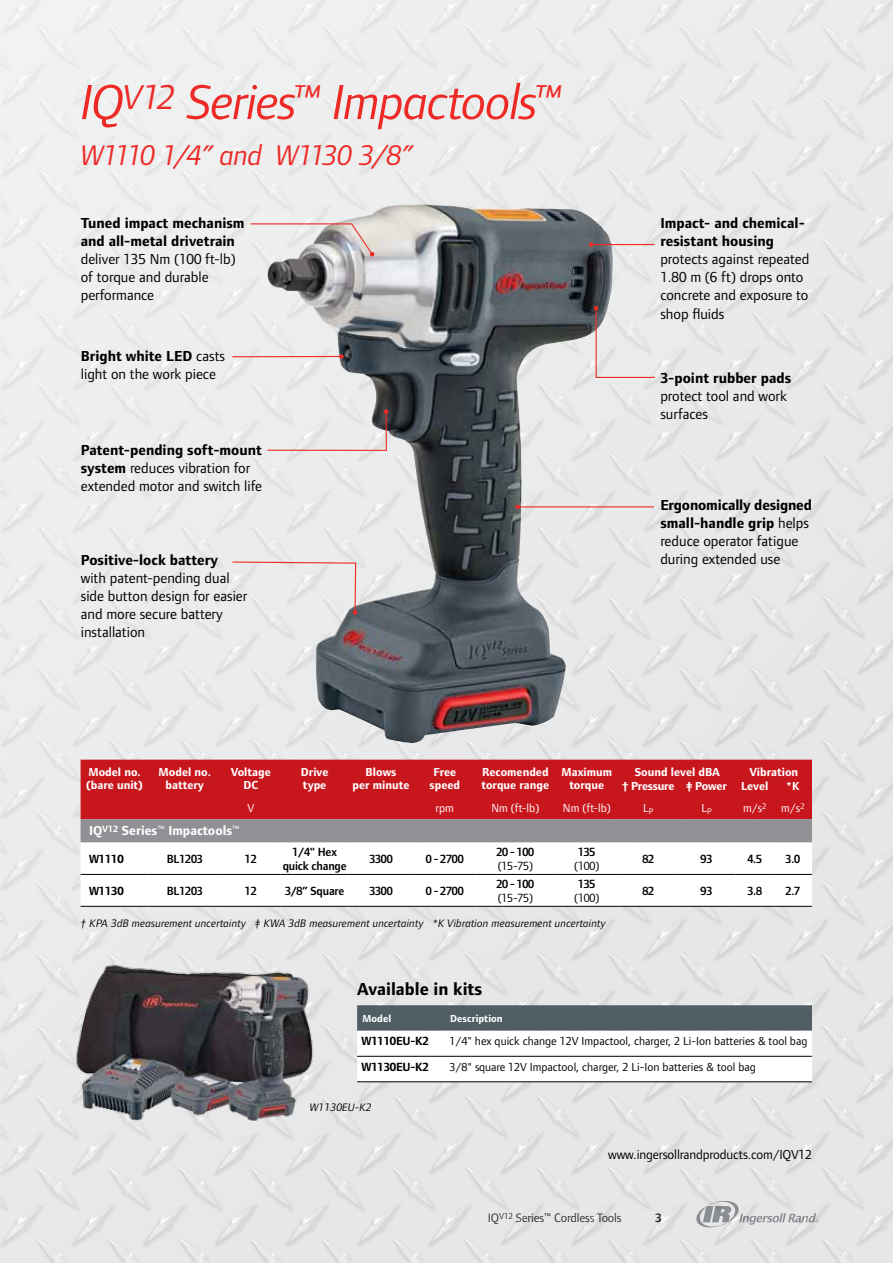
<style>
.page{position:relative;width:893px;height:1263px;background:#fff}
.page>*{position:absolute;margin:0;border:0;box-sizing:border-box;transform-origin:0 0}
.t1{font:italic 51px "Foundry Form Sans";letter-spacing:-.025em;color:#ee2a26}
.t2{font:italic 29.4px "Foundry Form Sans";letter-spacing:-.055em;color:#ee2a26}
.t3{font:700 18px "Foundry Form Sans";color:#000}
.t4{font:15px/18px "Foundry Form Sans";color:#000}
.t5{font:700 15px/18px "Foundry Form Sans";color:#000}
.t6{font:13.5px "Foundry Form Sans";letter-spacing:-.01em;color:#000}
.t7{font:700 13.5px "Foundry Form Sans";color:#fff}
.t8{font:12.75px "Foundry Form Sans";letter-spacing:-.01em;color:#000}
.t9{font:700 12.75px "Foundry Form Sans";color:#000}
.t10{font:600 12.3px/14.2px "Foundry Form Sans";letter-spacing:-.015em;color:#000;text-align:center}
.t11{font:700 12.3px "Foundry Form Sans";letter-spacing:-.015em;color:#000}
.t12{font:12.3px "Foundry Form Sans";letter-spacing:-.015em;color:#000}
.t13{font:700 12px/13.5px "Foundry Form Sans";color:#fff;text-align:center}
.t14{font:12px "Foundry Form Sans";color:#000}
.t15{font:12px "Foundry Form Sans";color:#fff}
.t16{font:700 12px/14.4px "Foundry Form Sans";letter-spacing:-.02em;color:#fff}
.t17{font:italic 11.25px "Foundry Form Sans";letter-spacing:.01em;color:#000}
.t18{font:700 10.5px "Foundry Form Sans";color:#fff}
.s1{font-weight:700}
</style>
<div class="page">
<img style="left:0;top:0;width:893px;height:1263px">
<img style="left:303px;top:204px;width:113px;height:46px">
<svg style="left:250px;top:223px;width:124px;height:33px;background:#d6cdcd"></svg>
<hr style="left:591px;top:244px;width:64px;height:1px;background:#ee2a26">
<svg style="left:589px;top:242px;width:4px;height:5px"></svg>
<hr style="left:232px;top:356px;width:109px;height:1px;background:#ee2a26">
<svg style="left:339px;top:354px;width:5px;height:5px"></svg>
<svg style="left:594px;top:306px;width:62px;height:72px;background:#e2dcdd"></svg>
<hr style="left:518px;top:506px;width:136px;height:1px;background:#ee2a26">
<svg style="left:516px;top:505px;width:4px;height:4px"></svg>
<svg style="left:266px;top:409px;width:122px;height:42px;background:#e1dadb"></svg>
<svg style="left:231px;top:561px;width:126px;height:54px;background:#e8e3e4"></svg>
<svg style="left:81px;top:760px;width:731px;height:82px;background:#b8383e"></svg>
<svg style="left:81px;top:842px;width:731px;height:64px"></svg>
<hr style="left:81px;top:874px;width:68px;height:1px;background:#000">
<hr style="left:149px;top:874px;width:72px;height:1px;background:#000">
<hr style="left:221px;top:874px;width:60px;height:1px;background:#000">
<hr style="left:281px;top:874px;width:68px;height:1px;background:#000">
<hr style="left:349px;top:874px;width:64px;height:1px;background:#000">
<hr style="left:413px;top:874px;width:63px;height:1px;background:#000">
<hr style="left:476px;top:874px;width:78px;height:1px;background:#000">
<hr style="left:554px;top:874px;width:65px;height:1px;background:#000">
<hr style="left:736px;top:874px;width:38px;height:1px;background:#000">
<hr style="left:774px;top:874px;width:38px;height:1px;background:#000">
<hr style="left:81px;top:906px;width:68px;height:1px;background:#000">
<hr style="left:149px;top:906px;width:72px;height:1px;background:#000">
<hr style="left:221px;top:906px;width:60px;height:1px;background:#000">
<hr style="left:281px;top:906px;width:68px;height:1px;background:#000">
<hr style="left:349px;top:906px;width:64px;height:1px;background:#000">
<hr style="left:413px;top:906px;width:63px;height:1px;background:#000">
<hr style="left:476px;top:906px;width:78px;height:1px;background:#000">
<hr style="left:554px;top:906px;width:65px;height:1px;background:#000">
<hr style="left:619px;top:906px;width:58px;height:1px;background:#000">
<hr style="left:677px;top:906px;width:59px;height:1px;background:#000">
<hr style="left:736px;top:906px;width:38px;height:1px;background:#000">
<hr style="left:774px;top:906px;width:38px;height:1px;background:#000">
<hr style="left:619px;top:874px;width:58px;height:1px;background:#000">
<hr style="left:677px;top:874px;width:59px;height:1px;background:#000">
<svg style="left:357px;top:1005px;width:455px;height:76px"></svg>
<hr style="left:357px;top:1081px;width:88px;height:1px;background:#000">
<hr style="left:445px;top:1081px;width:367px;height:1px;background:#000">
<hr style="left:357px;top:1056px;width:88px;height:1px;background:#000">
<hr style="left:445px;top:1056px;width:367px;height:1px;background:#000">
<img style="left:72px;top:951px;width:249px;height:184px">
<h1 class="t1" style="left:81px;top:73px;width:483px">IQ<sup>V12</sup> Series<sup>™</sup> Impactools<sup>™</sup></h1>
<h2 class="t2" style="left:81px;top:138px;width:334px">W1110 1/4” and W1130 3/8”</h2>
<p class="t5" style="left:81px;top:214px;width:165px">Tuned impact mechanism and all-metal drivetrain</p>
<p class="t4" style="left:81px;top:250px;width:157px">deliver 135 Nm (100 ft-lb) of torque and durable performance</p>
<p class="t4" style="left:81px;top:346px;width:146px"><span class="s1">Bright white LED</span> casts light on the work piece</p>
<p class="t4" style="left:81px;top:441px;width:183px"><span class="s1">Patent-pending soft-mount system</span> reduces vibration for extended motor and switch life</p>
<p class="t5" style="left:81px;top:551px;width:139px">Positive-lock battery</p>
<p class="t4" style="left:81px;top:569px;width:168px">with patent-pending dual side button design for easier and more secure battery installation</p>
<p class="t5" style="left:660px;top:214px;width:146px">Impact- and chemical&shy;resistant housing</p>
<p class="t4" style="left:660px;top:250px;width:150px">protects against repeated<br>1.80 m (6 ft) drops onto concrete and exposure to shop fluids</p>
<p class="t5" style="left:660px;top:368px;width:132px">3-point rubber pads</p>
<p class="t4" style="left:660px;top:386px;width:128px">protect tool and work surfaces</p>
<p class="t4" style="left:660px;top:496px;width:153px"><span class="s1">Ergonomically designed small-handle grip</span> helps reduce operator fatigue during extended use</p>
<p class="t13" style="left:86px;top:765px;width:58px;text-align:left">Model no. (bare unit)</p>
<p class="t13" style="left:159px;top:765px;width:54px">Model no. battery</p>
<p class="t13" style="left:231px;top:765px;width:42px">Voltage<br>DC</p>
<p class="t13" style="left:301px;top:765px;width:29px;text-align:left">Drive type</p>
<p class="t13" style="left:353px;top:765px;width:58px">Blows<br>per minute</p>
<p class="t13" style="left:429px;top:765px;width:32px">Free speed</p>
<p class="t13" style="left:482px;top:765px;width:69px;text-align:left">Recomended torque range</p>
<p class="t13" style="left:561px;top:765px;width:52px">Maximum torque</p>
<p class="t13" style="left:635px;top:765px;width:87px">Sound level dBA</p>
<p class="t16" style="left:622px;top:764px;width:178px;text-indent:127px">Vibration † Pressure ‡ Power Level</p>
<p class="t13" style="left:786px;top:779px;width:15px">*K</p>
<p class="t15" style="left:247px;top:801px;width:8px">V</p>
<p class="t15" style="left:436px;top:801px;width:20px">rpm</p>
<p class="t15" style="left:491px;top:801px;width:49px">Nm (ft-lb)</p>
<p class="t15" style="left:563px;top:801px;width:49px">Nm (ft-lb)</p>
<p class="t15" style="left:643px;top:801px;width:12px">L<sub>P</sub></p>
<p class="t15" style="left:701px;top:801px;width:12px">L<sub>P</sub></p>
<p class="t15" style="left:743px;top:801px;width:63px">m/s<sup>2</sup> m/s<sup>2</sup></p>
<p class="t7" style="left:89px;top:823px;width:152px">IQ<sup>V12</sup> Series<sup>™</sup> Impactools<sup>™</sup></p>
<p class="t11" style="left:89px;top:852px;width:36px">W1110</p>
<p class="t10" style="left:167px;top:852px;width:38px">BL1203</p>
<p class="t10" style="left:245px;top:852px;width:13px">12</p>
<p class="t10" style="left:283px;top:845px;width:66px">1/4" Hex quick change</p>
<p class="t10" style="left:369px;top:852px;width:25px">3300</p>
<p class="t10" style="left:426px;top:852px;width:39px">0 - 2700</p>
<p class="t11" style="left:89px;top:884px;width:36px">W1130</p>
<p class="t10" style="left:167px;top:884px;width:38px">BL1203</p>
<p class="t10" style="left:245px;top:884px;width:13px">12</p>
<p class="t10" style="left:285px;top:884px;width:61px">3/8” Square</p>
<p class="t10" style="left:369px;top:884px;width:25px">3300</p>
<p class="t10" style="left:426px;top:884px;width:39px">0 - 2700</p>
<p class="t10" style="left:496px;top:845px;width:39px">20 - 100</p>
<p class="t12" style="left:498px;top:859px;width:37px">(15-75)</p>
<p class="t10" style="left:496px;top:877px;width:39px">20 - 100</p>
<p class="t12" style="left:498px;top:891px;width:37px">(15-75)</p>
<p class="t10" style="left:578px;top:845px;width:19px">135</p>
<p class="t12" style="left:574px;top:859px;width:27px">(100)</p>
<p class="t10" style="left:578px;top:877px;width:19px">135</p>
<p class="t12" style="left:574px;top:891px;width:27px">(100)</p>
<p class="t17" style="left:81px;top:916px;width:527px">† KPA 3dB measurement uncertainty ‡ KWA 3dB measurement uncertainty *K Vibration measurement uncertainty</p>
<p class="t10" style="left:642px;top:852px;width:13px">82</p>
<p class="t10" style="left:701px;top:852px;width:13px">93</p>
<p class="t10" style="left:747px;top:852px;width:16px">4.5</p>
<p class="t10" style="left:786px;top:852px;width:16px">3.0</p>
<p class="t10" style="left:642px;top:884px;width:13px">82</p>
<p class="t10" style="left:701px;top:884px;width:13px">93</p>
<p class="t10" style="left:747px;top:884px;width:16px">3.8</p>
<p class="t10" style="left:786px;top:884px;width:16px">2.7</p>
<p class="t3" style="left:357px;top:978px;width:127px">Available in kits</p>
<p class="t18" style="left:363px;top:1013px;width:30px">Model</p>
<p class="t18" style="left:450px;top:1013px;width:54px">Description</p>
<p class="t11" style="left:362px;top:1034px;width:69px">W1110EU-K2</p>
<p class="t14" style="left:449px;top:1034px;width:360px">1/4" hex quick change 12V Impactool, charger, 2 Li-Ion batteries &amp; tool bag</p>
<p class="t11" style="left:362px;top:1060px;width:69px">W1130EU-K2</p>
<p class="t14" style="left:449px;top:1060px;width:308px">3/8" square 12V Impactool, charger, 2 Li-Ion batteries &amp; tool bag</p>
<p class="t17" style="left:310px;top:1101px;width:63px">W1130EU-K2</p>
<p class="t6" style="left:608px;top:1147px;width:205px">www.ingersollrandproducts.com/IQV12</p>
<p class="t8" style="left:488px;top:1210px;width:135px">IQ<sup>V12</sup> Series<sup>™</sup> Cordless Tools</p>
<p class="t9" style="left:655px;top:1210px;width:8px">3</p>
</div>
